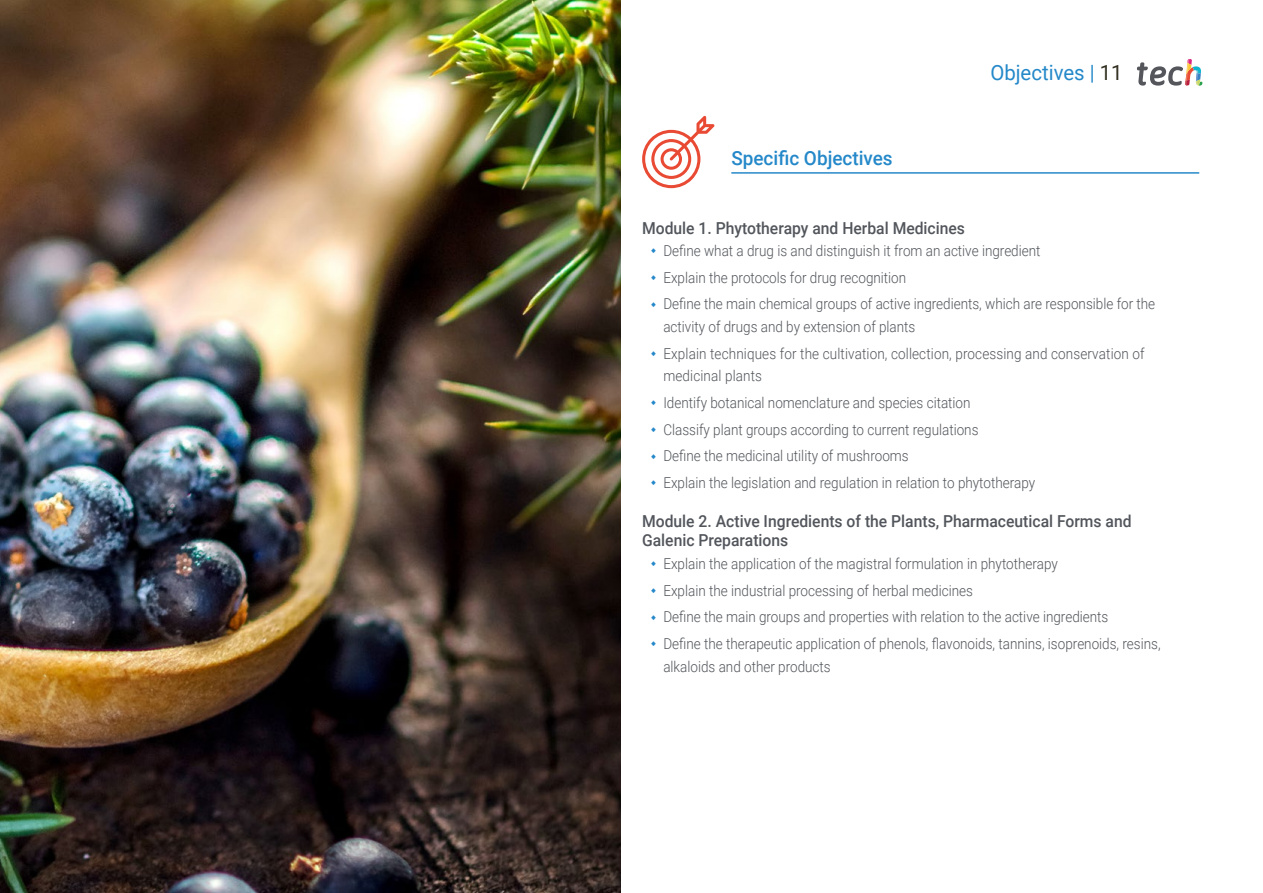
<style>
.page{position:relative;width:1263px;height:893px;background:#fff}
.page>*{position:absolute;margin:0;border:0;box-sizing:border-box;transform-origin:0 0}
.t1{font:21px "Roboto";color:#2488c9}
.t2{font:500 19.5px "Roboto";color:#2488c9}
.t3{font:500 16.5px/19.5px "Roboto";color:#52555b;scale:.95 1}
.t4{font:300 15px/26.7px "Roboto";color:#52555b;scale:.9 1}
.s1{color:#312e20}
</style>
<div class="page">
<svg style="left:642px;top:116px;width:72px;height:72px"></svg>
<hr style="left:731px;top:173px;width:468px;height:1px;background:#2488c9">
<svg style="left:1137px;top:59px;width:65px;height:27px"></svg>
<img style="left:0;top:0;width:621px;height:893px">
<h2 class="t2" style="left:731px;top:144px;width:163px">Specific Objectives</h2>
<h1 class="t1" style="left:990px;top:57px;width:134px">Objectives | <span class="s1">11</span></h1>
<p class="t3" style="left:642px;top:217px;width:341px">Module 1. Phytotherapy and Herbal Medicines</p>
<p class="t4" style="left:663px;top:237px;width:548px">Define what a drug is and distinguish it from an active ingredient<br>Explain the protocols for drug recognition<br>Define the main chemical groups of active ingredients, which are responsible for the</p>
<p class="t4" style="left:663px;top:313px;width:536px">activity of drugs and by extension of plants<br>Explain techniques for the cultivation, collection, processing and conservation of</p>
<p class="t4" style="left:663px;top:362px;width:415px">medicinal plants<br>Identify botanical nomenclature and species citation<br>Classify plant groups according to current regulations<br>Define the medicinal utility of mushrooms<br>Explain the legislation and regulation in relation to phytotherapy</p>
<p class="t3" style="left:642px;top:511px;width:517px">Module 2. Active Ingredients of the Plants, Pharmaceutical Forms and<br>Galenic Preparations</p>
<p class="t4" style="left:663px;top:550px;width:554px">Explain the application of the magistral formulation in phytotherapy<br>Explain the industrial processing of herbal medicines<br>Define the main groups and properties with relation to the active ingredients<br>Define the therapeutic application of phenols, flavonoids, tannins, isoprenoids, resins,</p>
<p class="t4" style="left:663px;top:652px;width:187px">alkaloids and other products</p>
</div>
